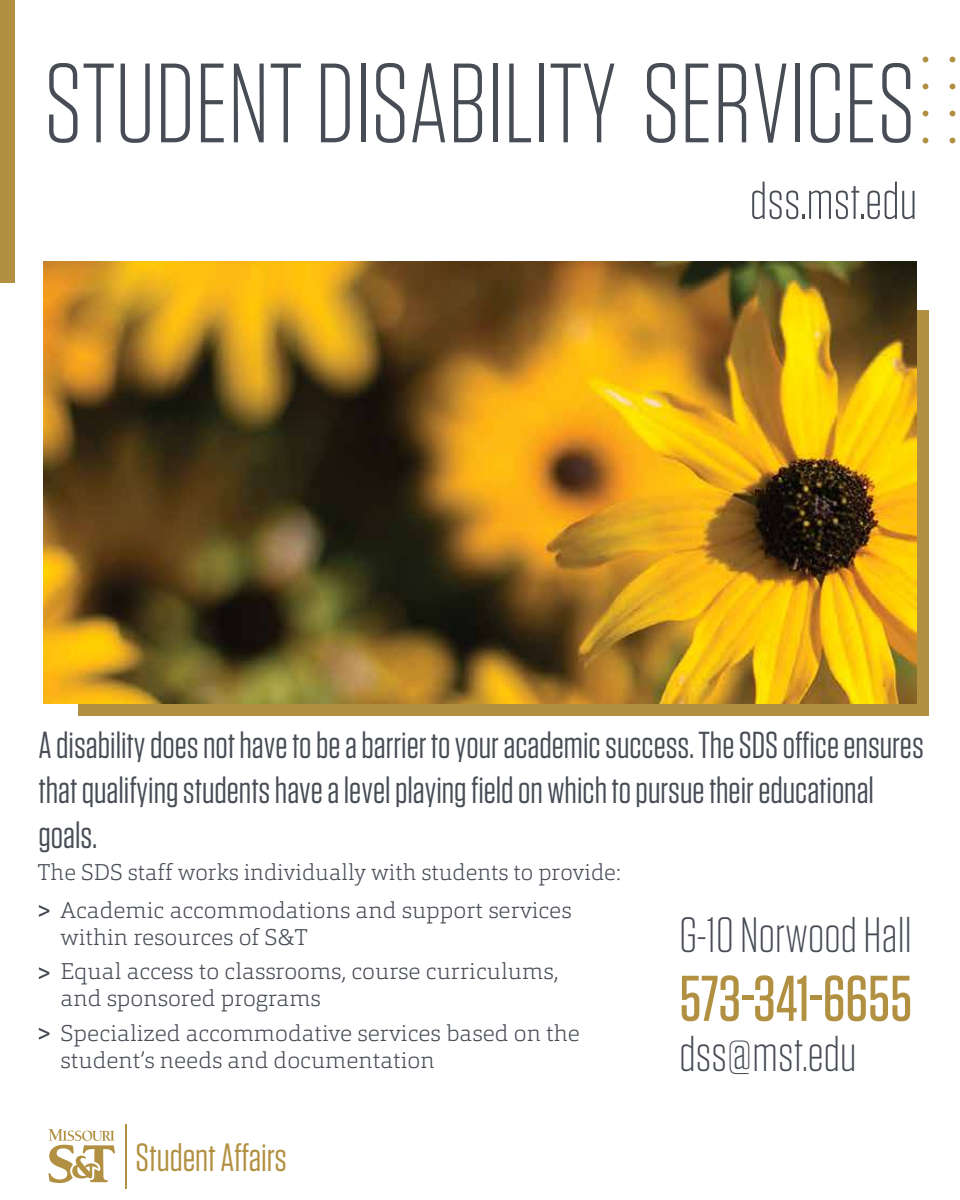
<style>
.page{position:relative;width:960px;height:1200px;background:#fff}
.page>*{position:absolute;margin:0;border:0;box-sizing:border-box;transform-origin:0 0}
.t1{font:300 112.5px "Tungsten";letter-spacing:-.005em;color:#474c55}
.t2{font:500 64.5px "Tungsten";color:#b29042}
.t3{font:300 52.5px "Tungsten";letter-spacing:.005em;color:#474c55}
.t4{font:300 49.5px "Tungsten";letter-spacing:.005em;color:#474c55}
.t5{font:39.3px "Tungsten";color:#b29042}
.t6{font:37.5px/45px "Tungsten";color:#474c55}
.t7{font:200 22.5px/34.5px "Orgon Slab";color:#474c55}
</style>
<div class="page">
<div style="left:916px;top:310px;width:12px;height:394px;background:#b29042"></div>
<div style="left:78px;top:704px;width:850px;height:12px;background:#b29042"></div>
<img style="left:44px;top:261px;width:872px;height:443px">
<svg style="left:48px;top:1129px;width:67px;height:54px"></svg>
<hr style="left:125px;top:1124px;width:2px;height:65px;background:#b29042">
<svg style="left:39px;top:905px;width:10px;height:12px"></svg>
<svg style="left:39px;top:967px;width:10px;height:12px"></svg>
<svg style="left:39px;top:1028px;width:10px;height:11px"></svg>
<svg style="left:922px;top:56px;width:34px;height:88px"></svg>
<div style="left:0;top:0;width:14px;height:283px;background:#b29042"></div>
<h1 class="t1" style="left:44px;top:46px;width:873px">STUDENT DISABILITY SERVICES</h1>
<h3 class="t3" style="left:750px;top:174px;width:169px">dss.mst.edu</h3>
<h3 class="t6" style="left:39px;top:724px;width:887px">A disability does not have to be a barrier to your academic success. The SDS office ensures that qualifying students have a level playing field on which to pursue their educational goals.</h3>
<p class="t7" style="left:61px;top:853px;width:562px;line-height:37.8px;text-indent:-23px">The SDS staff works individually with students to provide:<br>Academic accommodations and support services</p>
<p class="t7" style="left:61px;top:919px;width:499px">within resources of S&amp;T<br>Equal access to classrooms, course curriculums,</p>
<p class="t7" style="left:61px;top:981px;width:521px">and sponsored programs<br>Specialized accommodative services based on the</p>
<p class="t7" style="left:61px;top:1042px;width:376px">student’s needs and documentation</p>
<h3 class="t4" style="left:679px;top:910px;width:234px">G-10 Norwood Hall</h3>
<h2 class="t2" style="left:679px;top:965px;width:234px">573-341-6655</h2>
<h3 class="t4" style="left:679px;top:1029px;width:179px">dss@mst.edu</h3>
<h3 class="t5" style="left:136px;top:1137px;width:153px">Student Affairs</h3>
</div>
